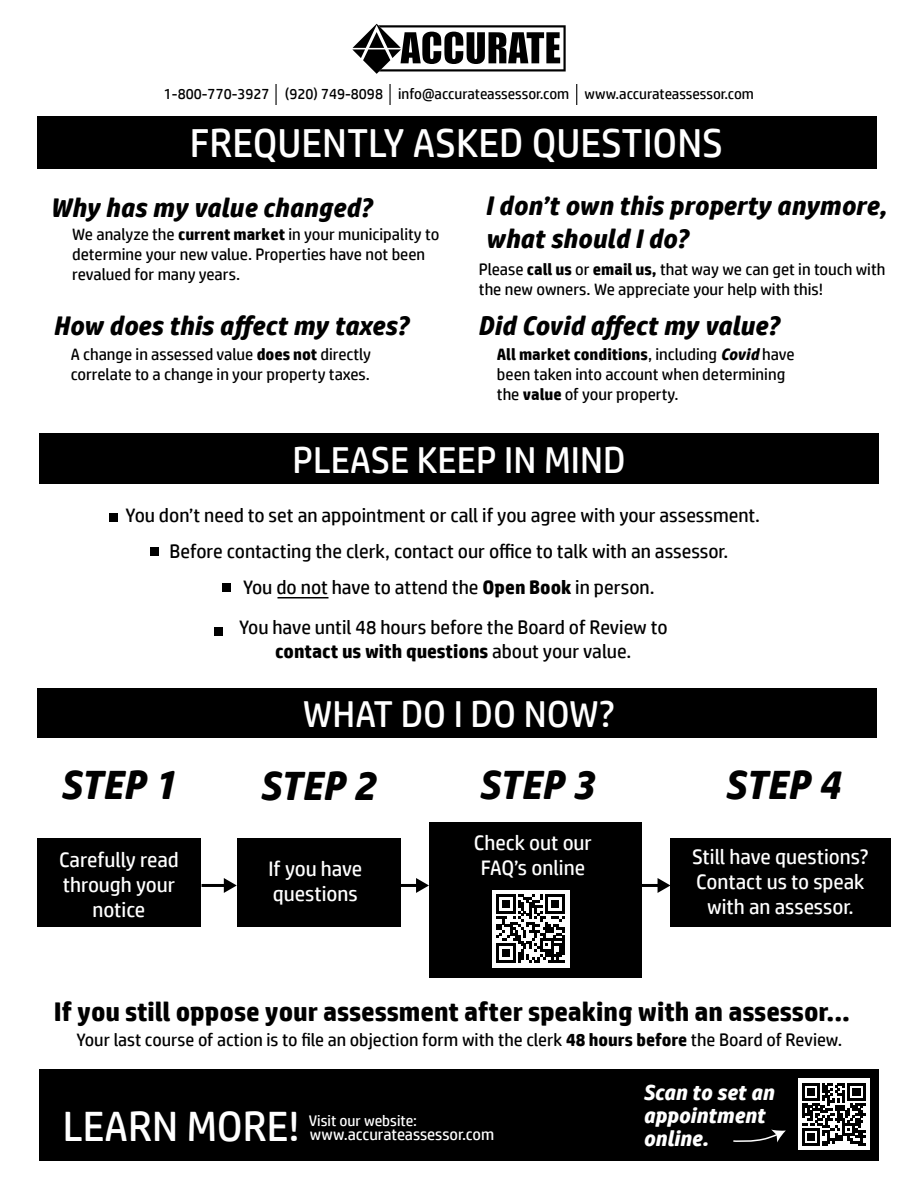
<style>
.page{position:relative;width:918px;height:1188px;background:#fff}
.page>*{position:absolute;margin:0;border:0;box-sizing:border-box;transform-origin:0 0}
.t1{font:42.45px "HP Simplified";color:#fff}
.t2{font:italic 700 40.95px "HP Simplified";color:#000}
.t3{font:40.5px "HP Simplified";color:#fff}
.t4{font:37.5px "HP Simplified";color:#fff}
.t5{font:italic 700 27px/32.4px "HP Simplified";color:#000}
.t6{font:700 27px "HP Simplified";color:#000}
.t7{font:italic 700 21.9px/23.1px "HP Simplified";color:#fff}
.t8{font:21px/25.2px "HP Simplified";color:#fff;text-align:center}
.t9{font:19.5px/23.4px "HP Simplified";color:#000;text-align:center}
.t10{font:18px "HP Simplified";color:#000}
.t11{font:16.5px/19.8px "HP Simplified";color:#000}
.t12{font:16.35px "HP Simplified";color:#fff}
.t13{font:15.3px "HP Simplified";color:#fff}
.t14{font:15px "HP Simplified";color:#000}
.s1{font-weight:700}
.s2{font-weight:700;font-style:italic}
</style>
<div class="page">
<div style="left:37px;top:116px;width:840px;height:53px;background:#000"></div>
<div style="left:670px;top:838px;width:221px;height:89px;background:#000"></div>
<div style="left:429px;top:822px;width:213px;height:156px;background:#000"></div>
<div style="left:237px;top:838px;width:163px;height:89px;background:#000"></div>
<div style="left:38px;top:839px;width:163px;height:88px;background:#000"></div>
<div style="left:38px;top:688px;width:840px;height:50px;background:#000"></div>
<hr style="left:202px;top:884px;width:24px;height:3px;background:#000">
<svg style="left:224px;top:878px;width:13px;height:15px"></svg>
<hr style="left:400px;top:884px;width:18px;height:3px;background:#000">
<svg style="left:416px;top:878px;width:13px;height:15px"></svg>
<hr style="left:641px;top:884px;width:19px;height:3px;background:#000">
<svg style="left:658px;top:878px;width:12px;height:15px"></svg>
<div style="left:150px;top:548px;width:9px;height:8px;background:#000"></div>
<div style="left:222px;top:584px;width:9px;height:8px;background:#000"></div>
<div style="left:214px;top:627px;width:10px;height:9px;background:#000"></div>
<hr style="left:278px;top:597px;width:50px;height:1px;background:#000">
<div style="left:110px;top:513px;width:8px;height:9px;background:#000"></div>
<div style="left:39px;top:434px;width:840px;height:50px;background:#000"></div>
<hr style="left:275px;top:84px;width:2px;height:21px;background:#000">
<hr style="left:389px;top:84px;width:2px;height:21px;background:#000">
<svg style="left:576px;top:84px;width:1px;height:21px"></svg>
<svg style="left:352px;top:24px;width:214px;height:50px"></svg>
<div style="left:39px;top:1070px;width:840px;height:91px;background:#000"></div>
<svg style="left:733px;top:1130px;width:53px;height:13px"></svg>
<div style="left:798px;top:1078px;width:72px;height:72px;background:#fff"></div>
<svg style="left:802px;top:1083px;width:63px;height:63px"></svg>
<div style="left:492px;top:890px;width:78px;height:78px;background:#fff"></div>
<svg style="left:496px;top:894px;width:69px;height:69px"></svg>
<p class="t14" style="left:164px;top:86px;width:592px">1-800-770-3927 (920) 749-8098 info@accurateassessor.com www.accurateassessor.com</p>
<h3 class="t3" style="left:190px;top:120px;width:535px">FREQUENTLY ASKED QUESTIONS</h3>
<h3 class="t5" style="left:50px;top:191px;width:323px">Why has my value changed?</h3>
<h3 class="t5" style="left:485px;top:189px;width:403px">I don’t own this property anymore, what should I do?</h3>
<p class="t11" style="left:72px;top:224px;width:369px">We analyze the <span class="s1">current market</span> in your municipality to determine your new value. Properties have not been revalued for many years.</p>
<p class="t11" style="left:479px;top:259px;width:408px">Please <span class="s1">call us</span> or <span class="s1">email us,</span> that way we can get in touch with the new owners. We appreciate your help with this!</p>
<h3 class="t5" style="left:53px;top:309px;width:356px">How does this affect my taxes?</h3>
<p class="t11" style="left:71px;top:344px;width:302px">A change in assessed value <span class="s1">does not</span> directly correlate to a change in your property taxes.</p>
<h3 class="t5" style="left:478px;top:309px;width:303px">Did Covid affect my value?</h3>
<p class="t11" style="left:497px;top:344px;width:299px"><span class="s1">All market conditions</span>, including <span class="s2">Covid</span> have been taken into account when determining the <span class="s1">value</span> of your property.</p>
<h3 class="t4" style="left:292px;top:439px;width:335px">PLEASE KEEP IN MIND</h3>
<p class="t9" style="left:126px;top:503px;width:636px">You don’t need to set an appointment or call if you agree with your assessment.</p>
<p class="t9" style="left:170px;top:539px;width:560px">Before contacting the clerk, contact our office to talk with an assessor.</p>
<p class="t9" style="left:243px;top:575px;width:413px">You do not have to attend the <span class="s1">Open Book</span> in person.</p>
<p class="t9" style="left:239px;top:616px;width:430px">You have until 48 hours before the Board of Review to <span class="s1">contact us with questions</span> about your value.</p>
<h3 class="t4" style="left:303px;top:692px;width:314px">WHAT DO I DO NOW?</h3>
<h2 class="t2" style="left:60px;top:760px;width:117px">STEP 1</h2>
<h2 class="t2" style="left:260px;top:761px;width:117px">STEP 2</h2>
<h2 class="t2" style="left:479px;top:760px;width:117px">STEP 3</h2>
<h2 class="t2" style="left:725px;top:760px;width:117px">STEP 4</h2>
<p class="t8" style="left:59px;top:846px;width:121px">Carefully read through your notice</p>
<p class="t8" style="left:268px;top:855px;width:95px;text-align:left">If you have questions</p>
<p class="t8" style="left:474px;top:830px;width:120px">Check out our<br>FAQ’s online</p>
<p class="t8" style="left:692px;top:843px;width:178px">Still have questions?<br>Contact us to speak with an assessor.</p>
<h3 class="t6" style="left:54px;top:996px;width:798px">If you still oppose your assessment after speaking with an assessor...</h3>
<p class="t10" style="left:77px;top:1029px;width:767px">Your last course of action is to file an objection form with the clerk <span class="s1">48 hours before</span> the Board of Review.</p>
<h1 class="t1" style="left:63px;top:1102px;width:239px">LEARN MORE!</h1>
<p class="t13" style="left:309px;top:1112px;width:110px">Visit our website:</p>
<p class="t12" style="left:310px;top:1125px;width:186px">www.accurateassessor.com</p>
<h3 class="t7" style="left:643px;top:1080px;width:132px">Scan to set an appointment online.</h3>
</div>
